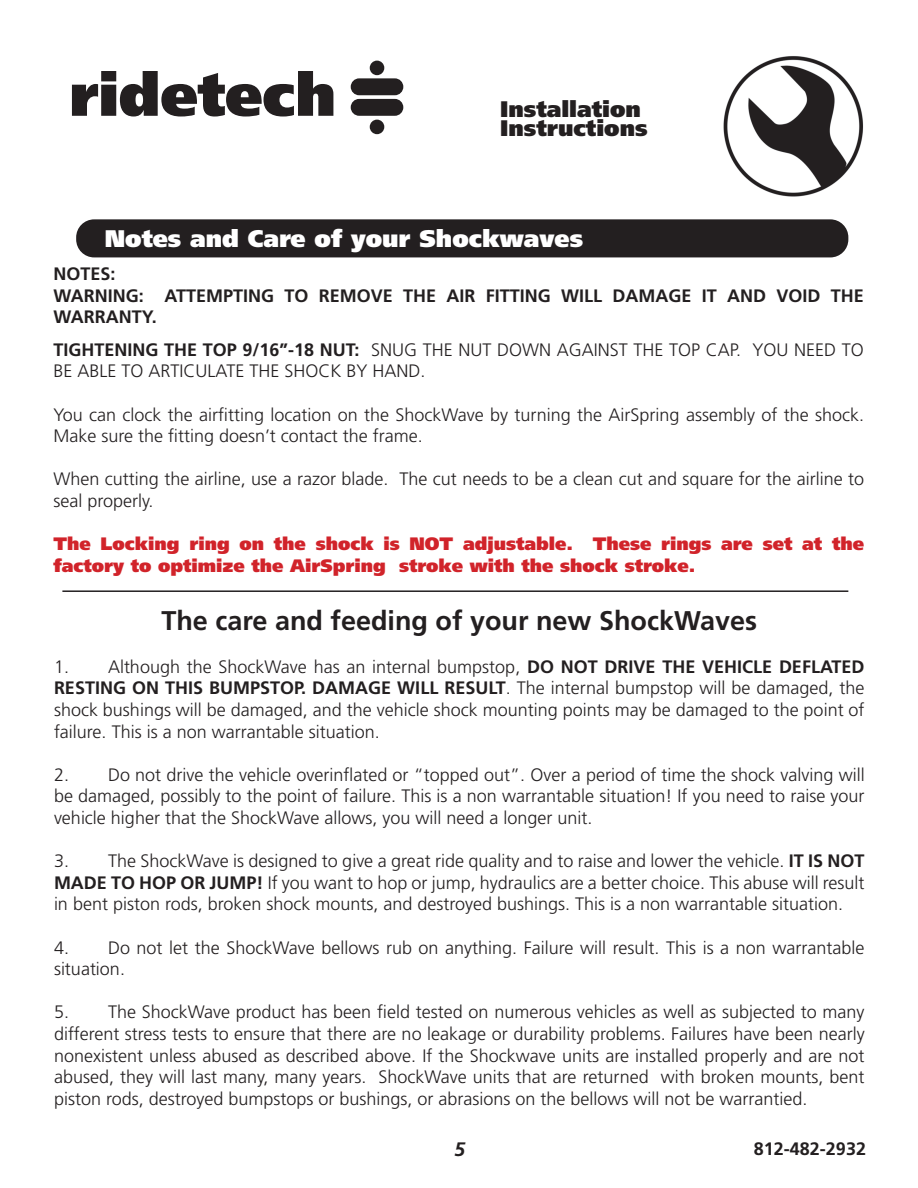
<style>
.page{position:relative;width:918px;height:1188px;background:#fff}
.page>*{position:absolute;margin:0;border:0;box-sizing:border-box;transform-origin:0 0}
.t1{font:700 27px "Frutiger";color:#231f20}
.t2{font:900 24px "Frutiger";color:#fff}
.t3{font:900 22.5px/19.5px "Frutiger";color:#231f20}
.t4{font:italic 700 19.5px "Frutiger";color:#231f20}
.t5{font:300 18px/21.6px "Frutiger";color:#231f20;text-align:justify}
.t6{font:900 18px/21.6px "Frutiger";color:#d1232a}
.t7{font:700 18px/21.6px "Frutiger";color:#231f20}
.s1{font-weight:700}
</style>
<div class="page">
<img style="left:723px;top:56px;width:136px;height:141px">
<svg style="left:72px;top:71px;width:261px;height:46px"></svg>
<div style="left:351px;top:78px;width:52px;height:17px;background:#231f20;border-radius:8px"></div>
<div style="left:351px;top:99px;width:52px;height:17px;background:#231f20;border-radius:8px"></div>
<div style="left:370px;top:61px;width:14px;height:14px;background:#231f20;border-radius:50%"></div>
<div style="left:370px;top:120px;width:14px;height:14px;background:#231f20;border-radius:50%"></div>
<div style="left:76px;top:219px;width:772px;height:38px;background:#231f20;border-radius:18px"></div>
<hr style="left:62px;top:590px;width:786px;height:2px;background:#231f20">
<p class="t3" style="left:500px;top:101px;width:149px">Installation<br>Instructions</p>
<h2 class="t2" style="left:105px;top:229px;width:480px">Notes and Care of your Shockwaves</h2>
<p class="t7" style="left:53px;top:265px;width:812px">NOTES:<br>WARNING: ATTEMPTING TO REMOVE THE AIR FITTING WILL DAMAGE IT AND VOID THE<br>WARRANTY.</p>
<p class="t5" style="left:53px;top:340px;width:812px"><span class="s1">TIGHTENING THE TOP 9/16”-18 NUT:</span> SNUG THE NUT DOWN AGAINST THE TOP CAP. YOU NEED TO<br>BE ABLE TO ARTICULATE THE SHOCK BY HAND.</p>
<p class="t5" style="left:53px;top:405px;width:812px">You can clock the airfitting location on the ShockWave by turning the AirSpring assembly of the shock.<br>Make sure the fitting doesn’t contact the frame.</p>
<p class="t5" style="left:53px;top:470px;width:812px">When cutting the airline, use a razor blade. The cut needs to be a clean cut and square for the airline to seal properly.</p>
<p class="t6" style="left:53px;top:535px;width:812px">The Locking ring on the shock is NOT adjustable. These rings are set at the factory to optimize the AirSpring stroke with the shock stroke.</p>
<h1 class="t1" style="left:161px;top:609px;width:597px">The care and feeding of your new ShockWaves</h1>
<p class="t5" style="left:54px;top:657px;width:812px">1. Although the ShockWave has an internal bumpstop, <span class="s1">DO NOT DRIVE THE VEHICLE DEFLATED RESTING ON THIS BUMPSTOP. DAMAGE WILL RESULT</span>. The internal bumpstop will be damaged, the shock bushings will be damaged, and the vehicle shock mounting points may be damaged to the point of failure. This is a non warrantable situation.</p>
<p class="t5" style="left:54px;top:765px;width:812px">2. Do not drive the vehicle overinflated or “topped out”. Over a period of time the shock valving will be damaged, possibly to the point of failure. This is a non warrantable situation! If you need to raise your vehicle higher that the ShockWave allows, you will need a longer unit.</p>
<p class="t5" style="left:54px;top:852px;width:812px">3. The ShockWave is designed to give a great ride quality and to raise and lower the vehicle. <span class="s1">IT IS NOT MADE TO HOP OR JUMP!</span> If you want to hop or jump, hydraulics are a better choice. This abuse will result in bent piston rods, broken shock mounts, and destroyed bushings. This is a non warrantable situation.</p>
<p class="t5" style="left:54px;top:938px;width:812px">4. Do not let the ShockWave bellows rub on anything. Failure will result. This is a non warrantable situation.</p>
<p class="t5" style="left:54px;top:1003px;width:812px">5. The ShockWave product has been field tested on numerous vehicles as well as subjected to many different stress tests to ensure that there are no leakage or durability problems. Failures have been nearly nonexistent unless abused as described above. If the Shockwave units are installed properly and are not abused, they will last many, many years. ShockWave units that are returned with broken mounts, bent piston rods, destroyed bumpstops or bushings, or abrasions on the bellows will not be warrantied.</p>
<p class="t4" style="left:454px;top:1142px;width:12px">5</p>
<p class="t7" style="left:754px;top:1139px;width:114px">812-482-2932</p>
</div>
